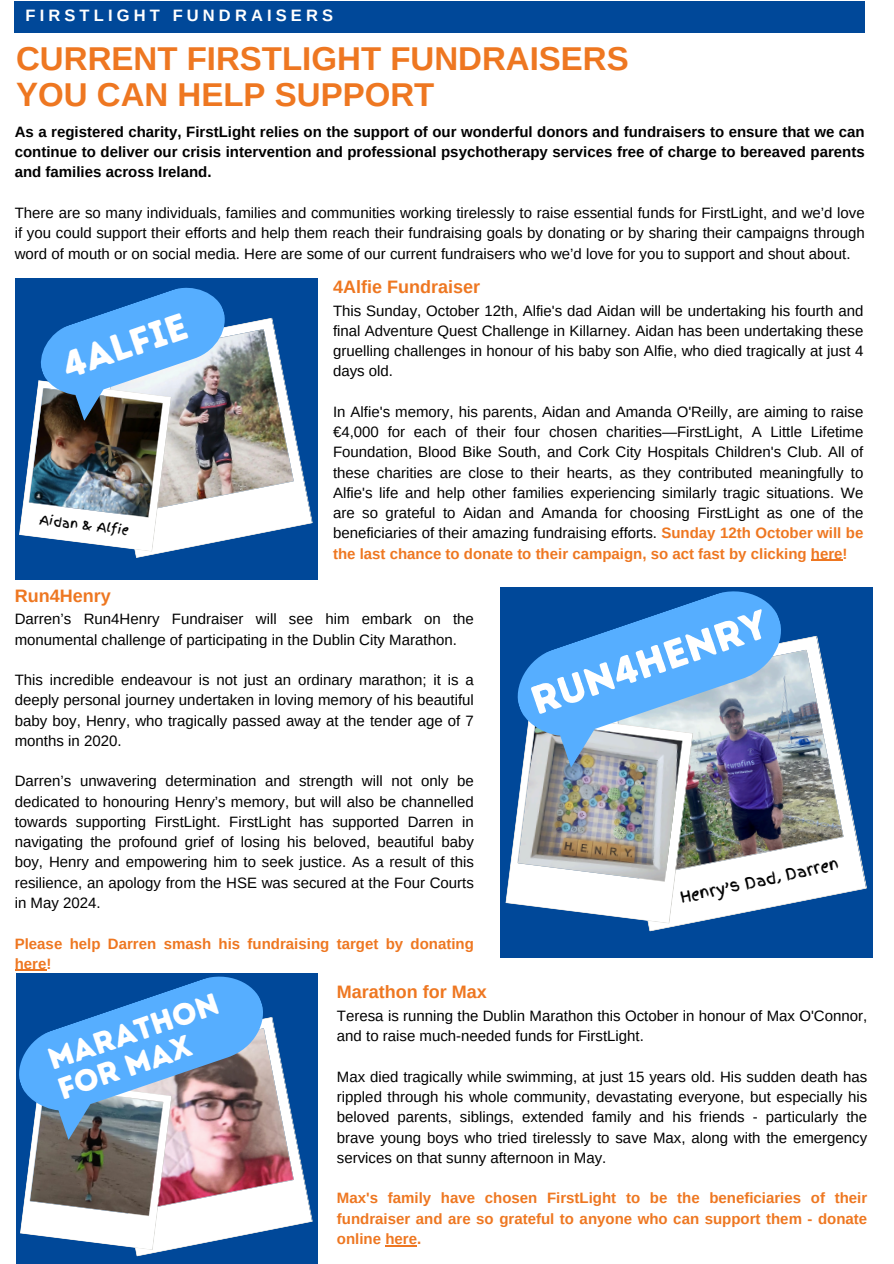
<style>
.page{position:relative;width:894px;height:1264px;background:#fff}
.page>*{position:absolute;margin:0;border:0;box-sizing:border-box;transform-origin:0 0}
.t1{font:40.2px "Intro Rust Base";color:#fff}
.t2{font:37.5px "Intro Rust Base";color:#fff}
.t3{font:700 33px/36px "Arimo";color:#ee7721}
.t4{font:30.6px/30.8px "Intro Rust Base";color:#fff}
.t5{font:700 18px "Arimo";color:#ee7721}
.t6{font:700 16.5px "Arimo";letter-spacing:.25em;color:#fff}
.t7{font:15.6px "Finger Paint";color:#000}
.t8{font:15px/20.2px "Arimo";color:#000;text-align:justify}
.t9{font:700 15px/20.2px "Arimo";color:#000;text-align:justify}
.t10{font:700 15px/20.2px "Arimo";color:#ee7721}
.t11{font:12.6px "Finger Paint";color:#000}
.s1{font-weight:700;color:#ee7721}
</style>
<div class="page">
<div style="left:15px;top:1px;width:849px;height:31px;background:#004899"></div>
<div style="left:15px;top:278px;width:302px;height:301px;background:#004899"></div>
<img style="left:19px;top:287px;width:294px;height:264px">
<div style="left:500px;top:586px;width:372px;height:371px;background:#004899"></div>
<svg style="left:648px;top:888px;width:218px;height:43px"></svg>
<svg style="left:786px;top:635px;width:81px;height:253px"></svg>
<img style="left:505px;top:586px;width:281px;height:337px">
<hr style="left:810px;top:559px;width:32px;height:2px;background:#ee7721">
<hr style="left:15px;top:969px;width:31px;height:2px;background:#ee7721">
<hr style="left:385px;top:1244px;width:32px;height:1px;background:#ee7721">
<div style="left:16px;top:973px;width:301px;height:290px;background:#004899"></div>
<img style="left:19px;top:970px;width:294px;height:280px">
<h1 class="t6" style="left:25px;top:6px;width:309px">FIRSTLIGHT FUNDRAISERS</h1>
<p class="t3" style="left:16px;top:41px;width:614px">CURRENT FIRSTLIGHT FUNDRAISERS<br>YOU CAN HELP SUPPORT</p>
<p class="t9" style="left:15px;top:122px;width:851px">As a registered charity, FirstLight relies on the support of our wonderful donors and fundraisers to ensure that we can continue to deliver our crisis intervention and professional psychotherapy services free of charge to bereaved parents and families across Ireland.</p>
<h6 class="t8" style="left:15px;top:203px;width:851px">There are so many individuals, families and communities working tirelessly to raise essential funds for FirstLight, and we’d love if you could support their efforts and help them reach their fundraising goals by donating or by sharing their campaigns through word of mouth or on social media. Here are some of our current fundraisers who we’d love for you to support and shout about.</h6>
<h6 class="t5" style="left:333px;top:277px;width:148px">4Alfie Fundraiser</h6>
<h6 class="t8" style="left:333px;top:300px;width:531px">This Sunday, October 12th, Alfie's dad Aidan will be undertaking his fourth and final Adventure Quest Challenge in Killarney. Aidan has been undertaking these gruelling challenges in honour of his baby son Alfie, who died tragically at just 4 days old.</h6>
<h1 class="t8" style="left:333px;top:401px;width:531px">In Alfie's memory, his parents, Aidan and Amanda O'Reilly, are aiming to raise €4,000 for each of their four chosen charities—FirstLight, A Little Lifetime Foundation, Blood Bike South, and Cork City Hospitals Children's Club. All of these charities are close to their hearts, as they contributed meaningfully to Alfie's life and help other families experiencing similarly tragic situations. We are so grateful to Aidan and Amanda for choosing FirstLight as one of the beneficiaries of their amazing fundraising efforts. <span class="s1">Sunday 12th October will be the last chance to donate to their campaign, so act fast by clicking here!</span></h1>
<p class="t2" style="left:56px;top:345px;width:131px;rotate:-19deg">4Alfie</p>
<h6 class="t11" style="left:41px;top:510px;width:91px;rotate:7deg">Aidan &amp; Alfie</h6>
<h6 class="t5" style="left:15px;top:585px;width:97px">Run4Henry</h6>
<h6 class="t8" style="left:15px;top:609px;width:460px">Darren’s Run4Henry Fundraiser will see him embark on the monumental challenge of participating in the Dublin City Marathon.</h6>
<h5 class="t8" style="left:15px;top:669px;width:460px">This incredible endeavour is not just an ordinary marathon; it is a deeply personal journey undertaken in loving memory of his beautiful baby boy, Henry, who tragically passed away at the tender age of 7 months in 2020.</h5>
<p class="t8" style="left:15px;top:771px;width:460px">Darren’s unwavering determination and strength will not only be dedicated to honouring Henry’s memory, but will also be channelled towards supporting FirstLight. FirstLight has supported Darren in navigating the profound grief of losing his beloved, beautiful baby boy, Henry and empowering him to seek justice. As a result of this resilience, an apology from the HSE was secured at the Four Courts in May 2024.</p>
<h6 class="t10" style="left:15px;top:933px;width:460px">Please help Darren smash his fundraising target by donating here!</h6>
<h6 class="t1" style="left:524px;top:679px;width:248px;rotate:-19deg">Run4henry</h6>
<p class="t7" style="left:678px;top:886px;width:163px;rotate:-12deg">Henry’s Dad, Darren</p>
<h5 class="t4" style="left:44px;top:1045px;width:180px;rotate:-19deg">Marathon for max</h5>
<h3 class="t5" style="left:337px;top:982px;width:151px">Marathon for Max</h3>
<h3 class="t8" style="left:337px;top:1005px;width:531px">Teresa is running the Dublin Marathon this October in honour of Max O'Connor, and to raise much-needed funds for FirstLight.</h3>
<p class="t8" style="left:337px;top:1066px;width:531px">Max died tragically while swimming, at just 15 years old. His sudden death has rippled through his whole community, devastating everyone, but especially his beloved parents, siblings, extended family and his friends - particularly the brave young boys who tried tirelessly to save Max, along with the emergency services on that sunny afternoon in May.</p>
<p class="t10" style="left:337px;top:1187px;width:531px;text-align:justify">Max's family have chosen FirstLight to be the beneficiaries of their fundraiser and are so grateful to anyone who can support them - donate online here.</p>
</div>
